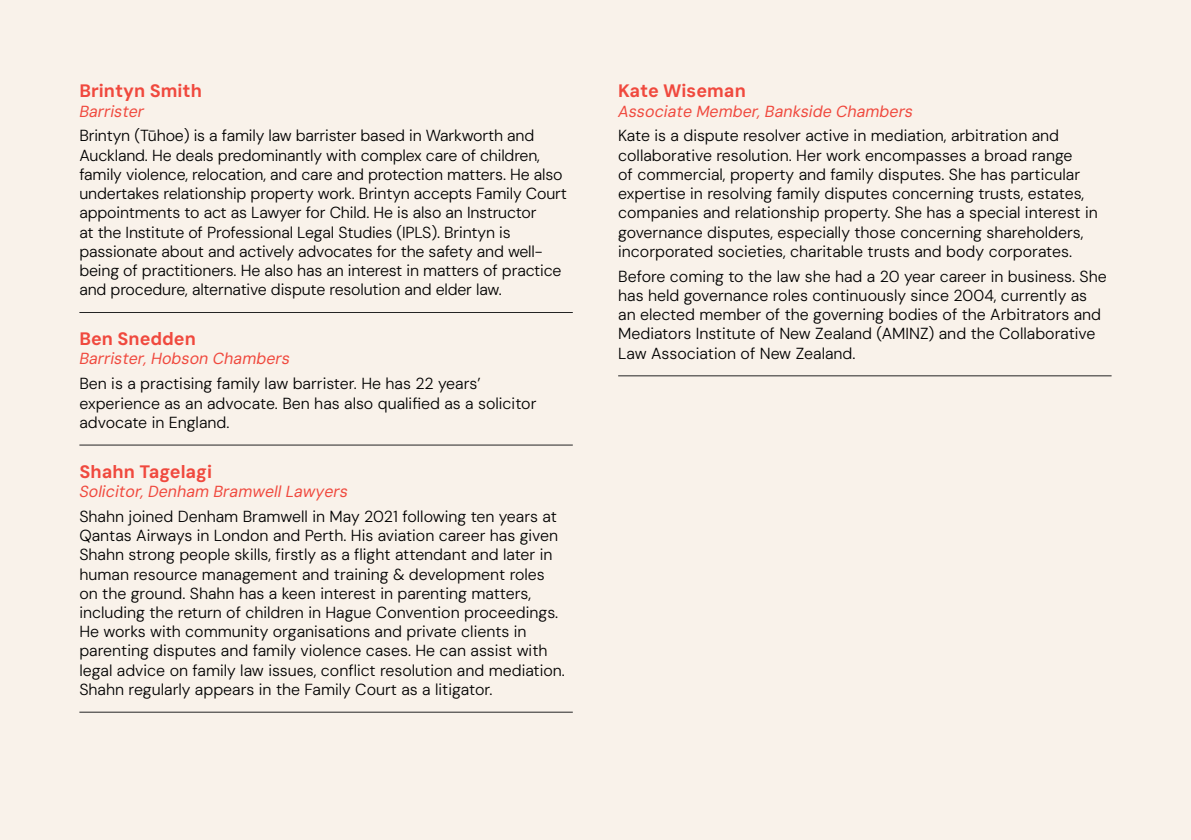
<style>
.page{position:relative;width:1191px;height:840px;background:#fff}
.page>*{position:absolute;margin:0;border:0;box-sizing:border-box;transform-origin:0 0}
.t1{font:18px "DM Sans 9 pt";color:#f0493e}
.t2{font:16px/19.2px "DM Sans 9 pt";color:#000}
.t3{font:italic 16px "DM Sans 9 pt";color:#f0493e}
</style>
<div class="page">
<div style="left:0;top:0;width:1191px;height:839px;background:#f9f2ea"></div>
<hr style="left:79px;top:312px;width:494px;height:1px;background:#242424">
<hr style="left:79px;top:444px;width:494px;height:1px;background:#242424">
<hr style="left:79px;top:711px;width:494px;height:1px;background:#242424">
<hr style="left:618px;top:375px;width:493px;height:1px;background:#242424">
<p class="t1" style="left:79px;top:80px;width:124px">Brintyn Smith</p>
<p class="t3" style="left:79px;top:101px;width:66px">Barrister</p>
<p class="t2" style="left:79px;top:126px;width:489px">Brintyn (Tūhoe) is a family law barrister based in Warkworth and Auckland. He deals predominantly with complex care of children, family violence, relocation, and care and protection matters. He also undertakes relationship property work. Brintyn accepts Family Court appointments to act as Lawyer for Child. He is also an Instructor<br>at the Institute of Professional Legal Studies (IPLS). Brintyn is passionate about and actively advocates for the safety and well&shy;being of practitioners. He also has an interest in matters of practice and procedure, alternative dispute resolution and elder law.</p>
<p class="t1" style="left:79px;top:327px;width:118px">Ben Snedden</p>
<p class="t3" style="left:79px;top:348px;width:212px">Barrister, Hobson Chambers</p>
<p class="t2" style="left:79px;top:374px;width:458px">Ben is a practising family law barrister. He has 22 years’ experience as an advocate. Ben has also qualified as a solicitor advocate in England.</p>
<p class="t1" style="left:79px;top:460px;width:134px">Shahn Tagelagi</p>
<p class="t3" style="left:79px;top:481px;width:270px">Solicitor, Denham Bramwell Lawyers</p>
<p class="t2" style="left:79px;top:506px;width:487px">Shahn joined Denham Bramwell in May 2021 following ten years at Qantas Airways in London and Perth. His aviation career has given Shahn strong people skills, firstly as a flight attendant and later in human resource management and training &amp; development roles on the ground. Shahn has a keen interest in parenting matters, including the return of children in Hague Convention proceedings.<br>He works with community organisations and private clients in parenting disputes and family violence cases. He can assist with legal advice on family law issues, conflict resolution and mediation.<br>Shahn regularly appears in the Family Court as a litigator.</p>
<p class="t1" style="left:618px;top:80px;width:129px">Kate Wiseman</p>
<p class="t3" style="left:618px;top:101px;width:296px">Associate Member, Bankside Chambers</p>
<p class="t2" style="left:618px;top:126px;width:481px">Kate is a dispute resolver active in mediation, arbitration and collaborative resolution. Her work encompasses a broad range<br>of commercial, property and family disputes. She has particular expertise in resolving family disputes concerning trusts, estates, companies and relationship property. She has a special interest in governance disputes, especially those concerning shareholders, incorporated societies, charitable trusts and body corporates.</p>
<p class="t2" style="left:618px;top:266px;width:490px">Before coming to the law she had a 20 year career in business. She has held governance roles continuously since 2004, currently as an elected member of the governing bodies of the Arbitrators and Mediators Institute of New Zealand (AMINZ) and the Collaborative Law Association of New Zealand.</p>
</div>
